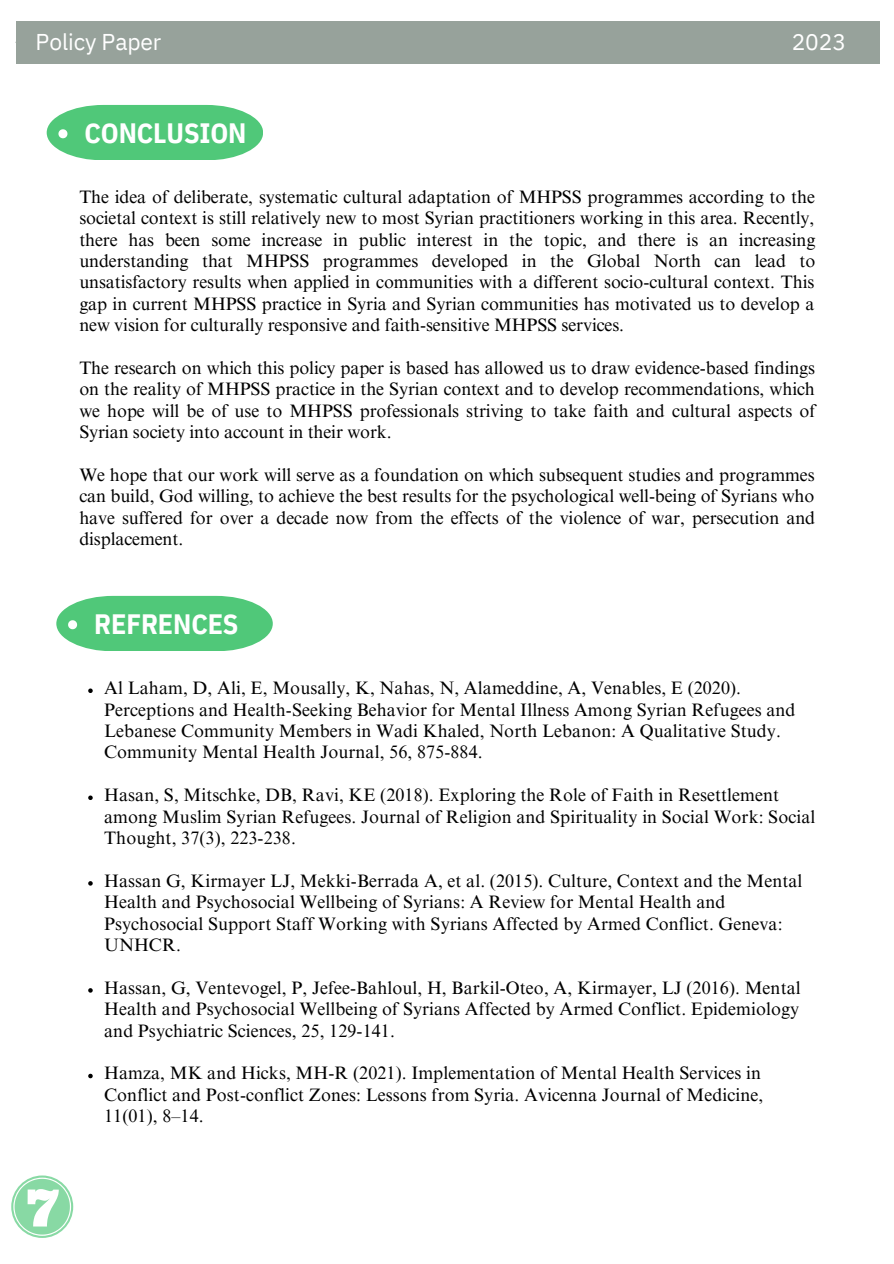
<style>
.page{position:relative;width:894px;height:1264px;background:#fff}
.page>*{position:absolute;margin:0;border:0;box-sizing:border-box;transform-origin:0 0}
.t1{font:700 27.9px "IBM Plex Sans Cond";letter-spacing:-.005em;color:#fff}
.t2{font:22.8px "IBM Plex Sans";letter-spacing:-.005em;color:#fff}
.t3{font:18px/21.5px "Times NRMT Pro";letter-spacing:.005em;color:#000}
</style>
<div class="page">
<svg style="left:88px;top:688px;width:5px;height:5px"></svg>
<svg style="left:88px;top:795px;width:5px;height:5px"></svg>
<svg style="left:88px;top:881px;width:5px;height:4px"></svg>
<svg style="left:88px;top:988px;width:5px;height:4px"></svg>
<svg style="left:88px;top:1073px;width:5px;height:5px"></svg>
<svg style="left:11px;top:1175px;width:62px;height:62px"></svg>
<div style="left:16px;top:21px;width:863px;height:42px;background:#97a29b"></div>
<hr style="left:15px;top:42px;width:366px;height:1px;background:#97a29b">
<svg style="left:47px;top:105px;width:216px;height:55px;background:#63ce88"></svg>
<svg style="left:56px;top:596px;width:217px;height:55px;background:#64ce88"></svg>
<p class="t2" style="left:36px;top:27px;width:127px">Policy Paper</p>
<p class="t2" style="left:791px;top:27px;width:56px">2023</p>
<p class="t1" style="left:85px;top:114px;width:163px">CONCLUSION</p>
<p class="t3" style="left:79px;top:188px;width:737px;text-align:justify">The idea of deliberate, systematic cultural adaptation of MHPSS programmes according to the societal context is still relatively new to most Syrian practitioners working in this area. Recently, there has been some increase in public interest in the topic, and there is an increasing understanding that MHPSS programmes developed in the Global North can lead to unsatisfactory results when applied in communities with a different socio-cultural context. This gap in current MHPSS practice in Syria and Syrian communities has motivated us to develop a new vision for culturally responsive and faith-sensitive MHPSS services.</p>
<p class="t3" style="left:79px;top:359px;width:737px;text-align:justify">The research on which this policy paper is based has allowed us to draw evidence-based findings on the reality of MHPSS practice in the Syrian context and to develop recommendations, which we hope will be of use to MHPSS professionals striving to take faith and cultural aspects of Syrian society into account in their work.</p>
<p class="t3" style="left:79px;top:466px;width:737px;text-align:justify">We hope that our work will serve as a foundation on which subsequent studies and programmes can build, God willing, to achieve the best results for the psychological well-being of Syrians who have suffered for over a decade now from the effects of the violence of war, persecution and displacement.</p>
<p class="t1" style="left:94px;top:605px;width:146px">REFRENCES</p>
<p class="t3" style="left:104px;top:679px;width:692px">Al Laham, D, Ali, E, Mousally, K, Nahas, N, Alameddine, A, Venables, E (2020).<br>Perceptions and Health-Seeking Behavior for Mental Illness Among Syrian Refugees and Lebanese Community Members in Wadi Khaled, North Lebanon: A Qualitative Study.<br>Community Mental Health Journal, 56, 875-884.</p>
<p class="t3" style="left:104px;top:786px;width:712px">Hasan, S, Mitschke, DB, Ravi, KE (2018). Exploring the Role of Faith in Resettlement among Muslim Syrian Refugees. Journal of Religion and Spirituality in Social Work: Social<br>Thought, 37(3), 223-238.</p>
<p class="t3" style="left:104px;top:872px;width:699px">Hassan G, Kirmayer LJ, Mekki-Berrada A, et al. (2015). Culture, Context and the Mental Health and Psychosocial Wellbeing of Syrians: A Review for Mental Health and Psychosocial Support Staff Working with Syrians Affected by Armed Conflict. Geneva:<br>UNHCR.</p>
<p class="t3" style="left:104px;top:979px;width:697px;text-align:justify">Hassan, G, Ventevogel, P, Jefee-Bahloul, H, Barkil-Oteo, A, Kirmayer, LJ (2016). Mental Health and Psychosocial Wellbeing of Syrians Affected by Armed Conflict. Epidemiology and Psychiatric Sciences, 25, 129-141.</p>
<p class="t3" style="left:104px;top:1064px;width:660px">Hamza, MK and Hicks, MH-R (2021). Implementation of Mental Health Services in<br>Conflict and Post-conflict Zones: Lessons from Syria. Avicenna Journal of Medicine,<br>11(01), 8–14.</p>
</div>
